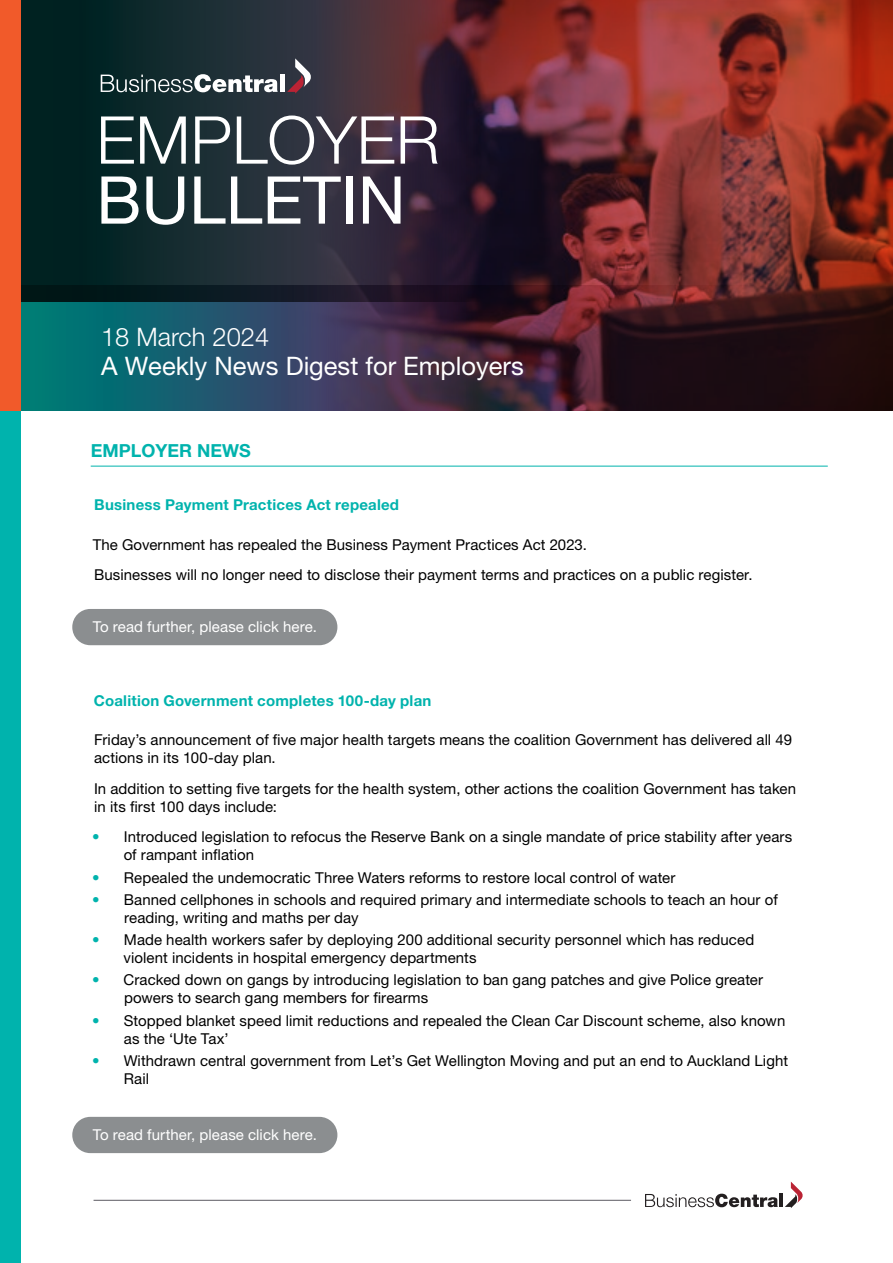
<style>
.page{position:relative;width:893px;height:1263px;background:#fff}
.page>*{position:absolute;margin:0;border:0;box-sizing:border-box;transform-origin:0 0}
.t1{font:300 66px "Helvetica Neue LT Pro";color:#fff}
.t2{font:66px "Helvetica Neue LT Pro";color:#fff}
.t3{font:25.5px "Helvetica Neue LT Pro";color:#fff}
.t4{font:300 25.5px "Helvetica Neue LT Pro";color:#fff}
.t5{font:700 18px "Helvetica Neue LT Pro";color:#00b3ad}
.t6{font:15px/18px "Helvetica Neue LT Pro";letter-spacing:.005em;color:#000}
.t7{font:700 15px "Helvetica Neue LT Pro";letter-spacing:.015em;color:#00b3ad}
.t8{font:15px "Helvetica Neue LT Pro";letter-spacing:.005em;color:#fff}
.s1{color:#00b3ad}
</style>
<div class="page">
<svg style="left:645px;top:1194px;width:133px;height:13px"></svg>
<hr style="left:779px;top:1194px;width:4px;height:13px;background:#231f20">
<svg style="left:785px;top:1181px;width:18px;height:27px"></svg>
<hr style="left:94px;top:1200px;width:537px;height:1px;background:#5c5b63">
<img style="left:21px;top:0;width:872px;height:410px">
<svg style="left:101px;top:74px;width:177px;height:18px"></svg>
<div style="left:280px;top:75px;width:5px;height:17px;background:#fff"></div>
<svg style="left:287px;top:58px;width:25px;height:36px"></svg>
<div style="left:72px;top:609px;width:265px;height:36px;background:#8b8e90;border-radius:18px"></div>
<div style="left:72px;top:1117px;width:265px;height:36px;background:#8b8e90;border-radius:18px"></div>
<div style="left:0;top:409px;width:21px;height:854px;background:#00b3ad"></div>
<div style="left:0;top:0;width:21px;height:410px;background:#f15a2a"></div>
<hr style="left:91px;top:466px;width:737px;height:1px;background:#00b3ad">
<h1 class="t1" style="left:96px;top:100px;width:345px">EMPLOYER</h1>
<h1 class="t2" style="left:96px;top:161px;width:311px">BULLETIN</h1>
<h2 class="t4" style="left:101px;top:322px;width:170px">18 March 2024</h2>
<h2 class="t3" style="left:101px;top:350px;width:424px">A Weekly News Digest for Employers</h2>
<p class="t5" style="left:91px;top:440px;width:162px">EMPLOYER NEWS</p>
<p class="t7" style="left:94px;top:496px;width:306px">Business Payment Practices Act repealed</p>
<p class="t6" style="left:93px;top:529px;width:661px;line-height:30.8px">The Government has repealed the Business Payment Practices Act 2023.<br>Businesses will no longer need to disclose their payment terms and practices on a public register.</p>
<p class="t8" style="left:93px;top:618px;width:226px">To read further, please click here.</p>
<p class="t7" style="left:94px;top:691px;width:339px">Coalition Government completes 100-day plan</p>
<p class="t6" style="left:94px;top:730px;width:699px">Friday’s announcement of five major health targets means the coalition Government has delivered all 49 actions in its 100-day plan.</p>
<p class="t6" style="left:94px;top:779px;width:704px">In addition to setting five targets for the health system, other actions the coalition Government has taken in its first 100 days include:</p>
<p class="t6" style="left:124px;top:828px;width:670px;text-indent:-32px"><span class="s1">•</span> Introduced legislation to refocus the Reserve Bank on a single mandate of price stability after years of rampant inflation</p>
<p class="t6" style="left:92px;top:868px;width:585px"><span class="s1">•</span> Repealed the undemocratic Three Waters reforms to restore local control of water</p>
<p class="t6" style="left:124px;top:890px;width:655px;text-indent:-32px"><span class="s1">•</span> Banned cellphones in schools and required primary and intermediate schools to teach an hour of reading, writing and maths per day</p>
<p class="t6" style="left:124px;top:931px;width:632px;text-indent:-32px"><span class="s1">•</span> Made health workers safer by deploying 200 additional security personnel which has reduced violent incidents in hospital emergency departments</p>
<p class="t6" style="left:124px;top:971px;width:641px;text-indent:-32px"><span class="s1">•</span> Cracked down on gangs by introducing legislation to ban gang patches and give Police greater powers to search gang members for firearms</p>
<p class="t6" style="left:124px;top:1011px;width:663px;text-indent:-32px"><span class="s1">•</span> Stopped blanket speed limit reductions and repealed the Clean Car Discount scheme, also known as the ‘Ute Tax’</p>
<p class="t6" style="left:124px;top:1051px;width:666px;text-indent:-32px"><span class="s1">•</span> Withdrawn central government from Let’s Get Wellington Moving and put an end to Auckland Light<br>Rail</p>
<p class="t8" style="left:93px;top:1126px;width:226px">To read further, please click here.</p>
</div>
